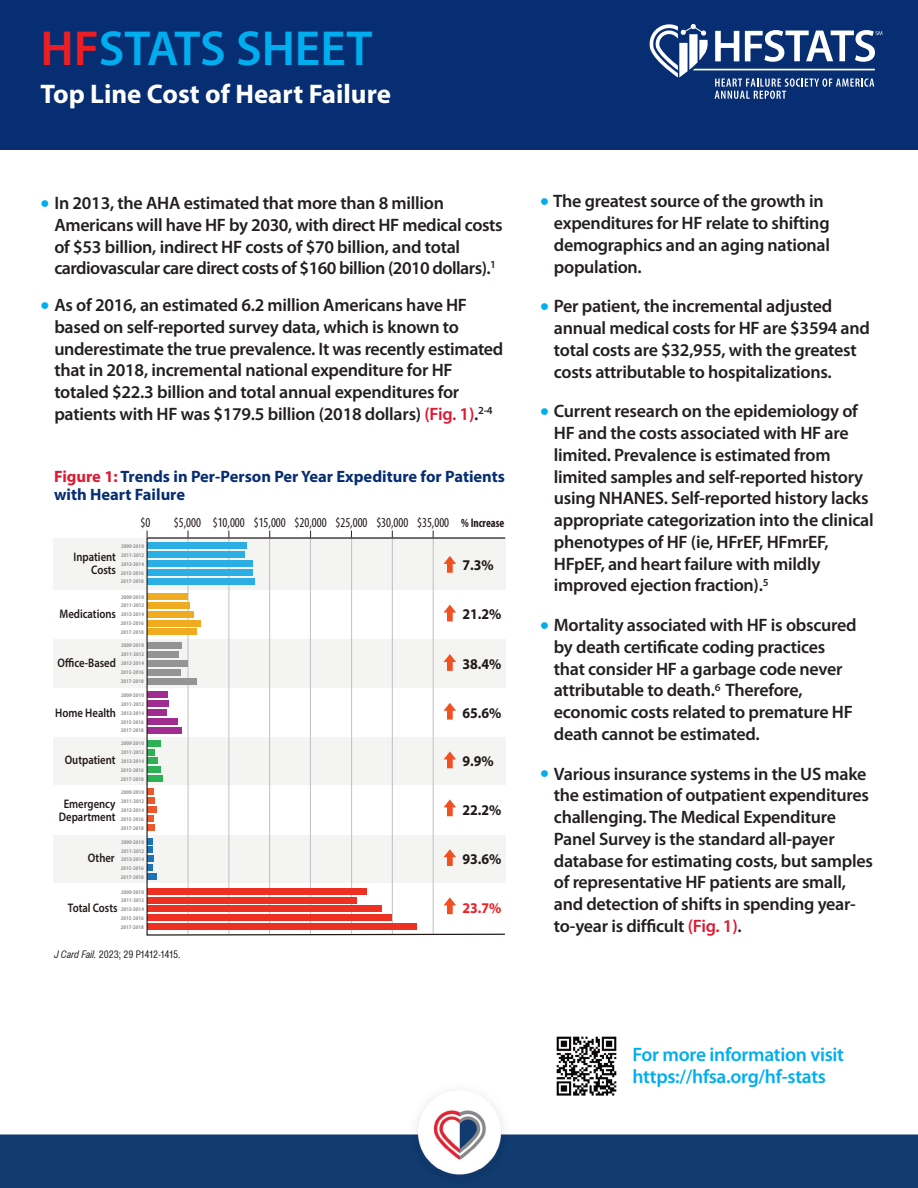
<style>
.page{position:relative;width:918px;height:1188px;background:#fff}
.page>*{position:absolute;margin:0;border:0;box-sizing:border-box;transform-origin:0 0}
.t1{font:600 49.5px "Myriad Pro";color:#00aeef}
.t2{font:700 27px "Myriad Pro";color:#fff}
.t3{font:600 19.5px/21.8px "Myriad Pro";letter-spacing:-.015em;color:#00aeef}
.t4{font:600 18px/21.8px "Myriad Pro";letter-spacing:-.015em;color:#231f20}
.t5{font:700 16.5px/18px "Myriad Pro";color:#072e72}
.t6{font:700 14.85px "Myriad Pro";color:#201918;scale:.94 1}
.t7{font:700 14.85px "Myriad Pro";color:#ee1e23;scale:.94 1}
.t8{font:condensed 13.65px "Myriad Pro";color:#201918;scale:.94 1}
.t9{font:600 12.45px/13.4px "Myriad Pro";color:#201918;text-align:center;scale:.86 1}
.t10{font:condensed 10.5px "Helvetica Now Text";color:#231f20}
.t11{font:700 semi-condensed 5.55px/8.9px "Myriad Pro";color:#949496;text-align:justify;scale:.94 1}
.s1{color:#ee1d23}
.s2{font-size:28.5px;color:#00aeef}
.s3{color:#dc1a32}
.s4{font-weight:700;font-size:12.45px}
.s5{font-style:italic}
</style>
<div class="page">
<div style="left:0;top:0;width:918px;height:150px;background:#072e72"></div>
<svg style="left:649px;top:24px;width:233px;height:75px"></svg>
<img style="left:0;top:1093px;width:918px;height:95px">
<div style="left:53px;top:835px;width:452px;height:48px;background:#f4f4f3"></div>
<div style="left:53px;top:639px;width:452px;height:49px;background:#f4f4f3"></div>
<div style="left:53px;top:538px;width:452px;height:51px;background:#f4f4f3"></div>
<div style="left:53px;top:737px;width:452px;height:48px;background:#f4f4f3"></div>
<svg style="left:146px;top:537px;width:360px;height:399px"></svg>
<svg style="left:444px;top:556px;width:12px;height:17px"></svg>
<svg style="left:444px;top:605px;width:12px;height:16px"></svg>
<svg style="left:444px;top:654px;width:12px;height:17px"></svg>
<svg style="left:444px;top:703px;width:12px;height:17px"></svg>
<svg style="left:444px;top:751px;width:12px;height:17px"></svg>
<svg style="left:444px;top:799px;width:12px;height:17px"></svg>
<svg style="left:444px;top:849px;width:12px;height:17px"></svg>
<svg style="left:444px;top:897px;width:12px;height:17px"></svg>
<img style="left:549px;top:1036px;width:74px;height:67px">
<p class="t1" style="left:40px;top:30px;width:333px"><span class="s1">HF</span>STATS SHEET</p>
<p class="t2" style="left:40px;top:84px;width:352px">Top Line Cost of Heart Failure</p>
<p class="t4" style="left:54px;top:194px;width:450px;text-indent:-14px"><span class="s2">•</span> In 2013, the AHA estimated that more than 8 million Americans will have HF by 2030, with direct HF medical costs of $53 billion, indirect HF costs of $70 billion, and total cardiovascular care direct costs of $160 billion (2010 dollars).<sup>1</sup></p>
<p class="t4" style="left:54px;top:296px;width:450px;text-indent:-14px"><span class="s2">•</span> As of 2016, an estimated 6.2 million Americans have HF based on self-reported survey data, which is known to underestimate the true prevalence. It was recently estimated that in 2018, incremental national expenditure for HF totaled $22.3 billion and total annual expenditures for patients with HF was $179.5 billion (2018 dollars) <span class="s3">(Fig. 1)</span>.<sup>2-4</sup></p>
<p class="t5" style="left:54px;top:468px;width:453px"><span class="s3">Figure 1:</span> Trends in Per-Person Per Year Expediture for Patients with Heart Failure</p>
<p class="t8" style="left:141px;top:514px;width:12px">$0</p>
<p class="t8" style="left:174px;top:514px;width:30px">$5,000</p>
<p class="t8" style="left:213px;top:514px;width:312px">$10,000 $15,000 $20,000 $25,000 $30,000 $35,000 <span class="s4">% Increase</span></p>
<p class="t11" style="left:121px;top:542px;width:26px">2009-2010<br>2011-2012<br>2013-2014<br>2015-2016<br>2017-2018</p>
<p class="t11" style="left:121px;top:592px;width:26px">2009-2010<br>2011-2012<br>2013-2014<br>2015-2016<br>2017-2018</p>
<p class="t11" style="left:121px;top:641px;width:26px">2009-2010<br>2011-2012<br>2013-2014<br>2015-2016<br>2017-2018</p>
<p class="t11" style="left:121px;top:691px;width:26px">2009-2010<br>2011-2012<br>2013-2014<br>2015-2016<br>2017-2018</p>
<p class="t11" style="left:121px;top:739px;width:26px">2009-2010<br>2011-2012<br>2013-2014<br>2015-2016<br>2017-2018</p>
<p class="t11" style="left:121px;top:788px;width:26px">2009-2010<br>2011-2012<br>2013-2014<br>2015-2016<br>2017-2018</p>
<p class="t11" style="left:121px;top:837px;width:26px">2009-2010<br>2011-2012<br>2013-2014<br>2015-2016<br>2017-2018</p>
<p class="t11" style="left:121px;top:887px;width:26px">2009-2010<br>2011-2012<br>2013-2014<br>2015-2016<br>2017-2018</p>
<p class="t9" style="left:74px;top:551px;width:51px;text-align:right">Inpatient<br>Costs</p>
<p class="t6" style="left:462px;top:556px;width:35px">7.3%</p>
<p class="t9" style="left:59px;top:608px;width:67px">Medications</p>
<p class="t6" style="left:462px;top:605px;width:43px">21.2%</p>
<p class="t9" style="left:57px;top:657px;width:70px">Office-Based</p>
<p class="t6" style="left:462px;top:655px;width:43px">38.4%</p>
<p class="t9" style="left:55px;top:707px;width:72px">Home Health</p>
<p class="t6" style="left:462px;top:704px;width:43px">65.6%</p>
<p class="t9" style="left:65px;top:754px;width:61px">Outpatient</p>
<p class="t6" style="left:462px;top:752px;width:35px">9.9%</p>
<p class="t9" style="left:59px;top:798px;width:67px">Emergency<br>Department</p>
<p class="t9" style="left:88px;top:852px;width:33px">Other</p>
<p class="t6" style="left:462px;top:801px;width:43px">22.2%</p>
<p class="t6" style="left:462px;top:851px;width:43px">93.6%</p>
<p class="t9" style="left:68px;top:902px;width:59px">Total Costs</p>
<p class="t7" style="left:462px;top:899px;width:43px">23.7%</p>
<p class="t10" style="left:54px;top:946px;width:128px"><span class="s5">J Card Fail.</span> 2023; 29 P1412-1415.</p>
<p class="t4" style="left:554px;top:192px;width:278px;text-indent:-14px"><span class="s2">•</span> The greatest source of the growth in expenditures for HF relate to shifting demographics and an aging national population.</p>
<p class="t4" style="left:554px;top:297px;width:318px;text-indent:-14px"><span class="s2">•</span> Per patient, the incremental adjusted annual medical costs for HF are $3594 and total costs are $32,955, with the greatest costs attributable to hospitalizations.</p>
<p class="t4" style="left:554px;top:402px;width:321px;text-indent:-14px"><span class="s2">•</span> Current research on the epidemiology of HF and the costs associated with HF are limited. Prevalence is estimated from limited samples and self-reported history using NHANES. Self-reported history lacks appropriate categorization into the clinical phenotypes of HF (ie, HFrEF, HFmrEF, HFpEF, and heart failure with mildly improved ejection fraction).<sup>5</sup></p>
<p class="t4" style="left:554px;top:616px;width:304px;text-indent:-14px"><span class="s2">•</span> Mortality associated with HF is obscured by death certificate coding practices that consider HF a garbage code never attributable to death.<sup>6</sup> Therefore, economic costs related to premature HF death cannot be estimated.</p>
<p class="t4" style="left:554px;top:764px;width:321px;text-indent:-14px"><span class="s2">•</span> Various insurance systems in the US make the estimation of outpatient expenditures challenging. The Medical Expenditure Panel Survey is the standard all-payer database for estimating costs, but samples of representative HF patients are small, and detection of shifts in spending year&shy;to-year is difficult <span class="s3">(Fig. 1)</span>.</p>
<p class="t3" style="left:632px;top:1045px;width:213px">For more information visit https://hfsa.org/hf-stats</p>
</div>
